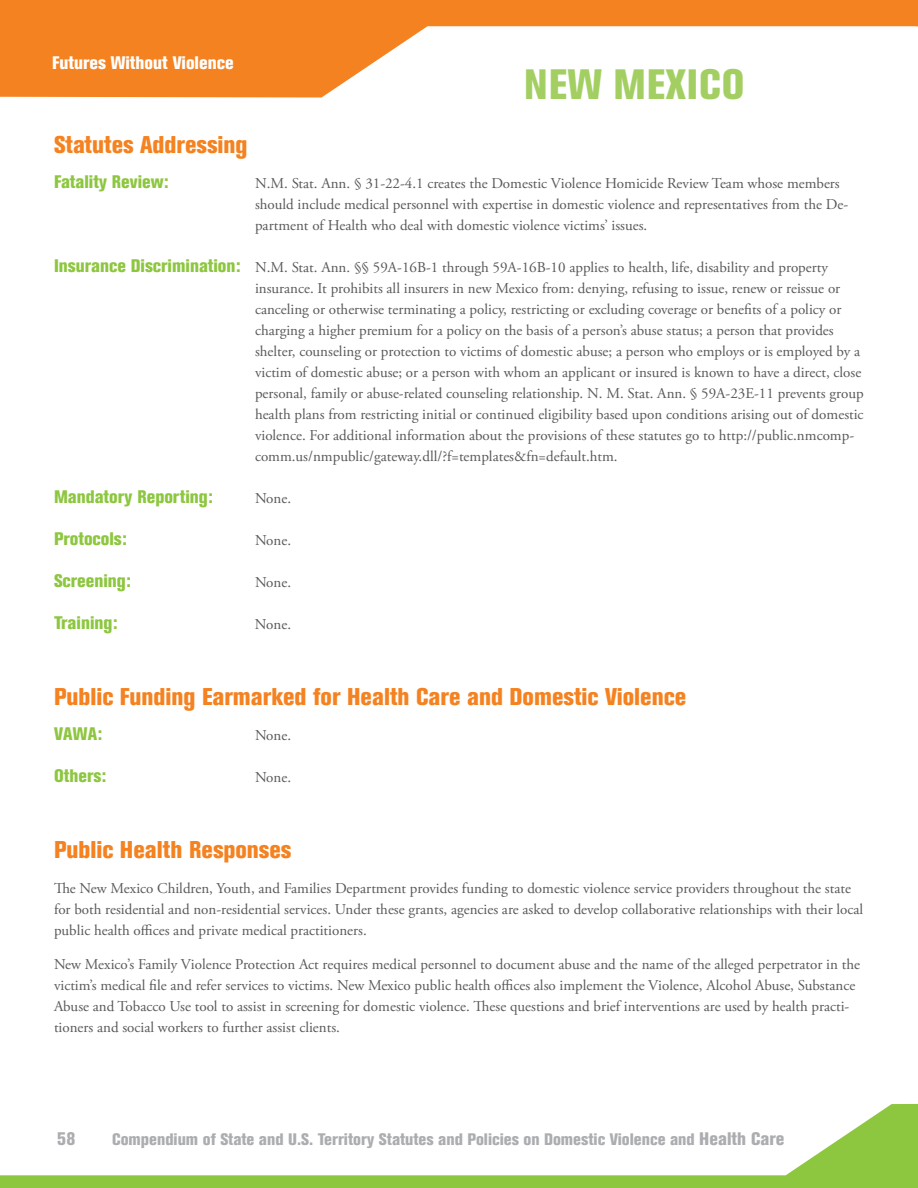
<style>
.page{position:relative;width:918px;height:1188px;background:#fff}
.page>*{position:absolute;margin:0;border:0;box-sizing:border-box;transform-origin:0 0}
.t1{font:800 condensed 42px "Akzidenz Grotesk BE";letter-spacing:.02em;color:#a3cf62}
.t2{font:800 condensed 24px "Akzidenz Grotesk BE";color:#f58220}
.t3{font:800 condensed 18px "Akzidenz Grotesk BE";color:#8dc63f}
.t4{font:800 condensed 18px "Akzidenz Grotesk BE";color:#fff}
.t5{font:800 condensed 18px "Akzidenz Grotesk BE";color:#abadb0}
.t6{font:800 condensed 16.5px "Akzidenz Grotesk BE";color:#abadb0}
.t7{font:15px/21px "Adobe Garamond Pro";color:#58595b}
.s1{font-family:"Akzidenz Grotesk BE";font-weight:800;font-stretch:condensed;font-size:18px;color:#8dc63f}
.s2{font-size:18px}
</style>
<div class="page">
<svg style="left:0;top:0;width:918px;height:98px;fill:#f58220"></svg>
<svg style="left:0;top:1104px;width:917px;height:84px"></svg>
<hr style="left:917px;top:1104px;width:1px;height:84px;background:#8dc63f">
<p class="t4" style="left:52px;top:53px;width:183px">Futures Without Violence</p>
<h1 class="t1" style="left:524px;top:60px;width:222px">NEW MEXICO</h1>
<h2 class="t2" style="left:54px;top:131px;width:195px">Statutes Addressing</h2>
<p class="t3" style="left:54px;top:171px;width:116px">Fatality Review:</p>
<p class="t7" style="left:255px;top:173px;width:595px">N.M. Stat. Ann. § 31-22-4.1 creates the Domestic Violence Homicide Review Team whose members should include medical personnel with expertise in domestic violence and representatives from the De&shy;partment of Health who deal with domestic violence victims’ issues.</p>
<p class="t7" style="left:255px;top:257px;width:610px;text-indent:-201px"><span class="s1">Insurance Discrimination:</span> N.M. Stat. Ann. §§ 59A-16B-1 through 59A-16B-10 applies to health, life, disability and property insurance. It prohibits all insurers in new Mexico from: denying, refusing to issue, renew or reissue or canceling or otherwise terminating a policy, restricting or excluding coverage or benefits of a policy or charging a higher premium for a policy on the basis of a person’s abuse status; a person that provides shelter, counseling or protection to victims of domestic abuse; a person who employs or is employed by a victim of domestic abuse; or a person with whom an applicant or insured is known to have a direct, close personal, family or abuse-related counseling relationship. N. M. Stat. Ann. § 59A-23E-11 prevents group health plans from restricting initial or continued eligibility based upon conditions arising out of domestic violence. For additional information about the provisions of these statutes go to http://public.nmcomp&shy;comm.us/nmpublic/gateway.dll/?f=templates&amp;fn=default.htm.</p>
<p class="t3" style="left:54px;top:486px;width:161px">Mandatory Reporting:</p>
<p class="t7" style="left:255px;top:488px;width:38px">None.</p>
<p class="t3" style="left:54px;top:528px;width:75px">Protocols:</p>
<p class="t7" style="left:255px;top:530px;width:38px">None.</p>
<p class="t3" style="left:54px;top:570px;width:79px">Screening:</p>
<p class="t7" style="left:255px;top:572px;width:38px">None.</p>
<p class="t3" style="left:54px;top:612px;width:65px">Training:</p>
<p class="t7" style="left:255px;top:614px;width:38px">None.</p>
<h2 class="t2" style="left:54px;top:683px;width:634px">Public Funding Earmarked for Health Care and Domestic Violence</h2>
<p class="t3" style="left:54px;top:723px;width:50px">VAWA:</p>
<p class="t7" style="left:255px;top:725px;width:38px">None.</p>
<p class="t3" style="left:54px;top:765px;width:54px">Others:</p>
<p class="t7" style="left:255px;top:767px;width:38px">None.</p>
<h2 class="t2" style="left:54px;top:836px;width:239px">Public Health Responses</h2>
<p class="t7" style="left:54px;top:878px;width:811px">The New Mexico Children, Youth, and Families Department provides funding to domestic violence service providers throughout the state for both residential and non-residential services. Under these grants, agencies are asked to develop collaborative relationships with their local public health offices and private medical practitioners.</p>
<p class="t7" style="left:54px;top:954px;width:808px">New Mexico’s Family Violence Protection Act requires medical personnel to document abuse and the name of the alleged perpetrator in the victim’s medical file and refer services to victims. New Mexico public health offices also implement the Violence, Alcohol Abuse, Substance Abuse and Tobacco Use tool to assist in screening for domestic violence. These questions and brief interventions are used by health practi&shy;tioners and social workers to further assist clients.</p>
<p class="t5" style="left:57px;top:1128px;width:20px">58</p>
<p class="t6" style="left:112px;top:1129px;width:674px">Compendium of State and U.S. Territory Statutes and Policies on Domestic Violence and <span class="s2">Health Care</span></p>
</div>
